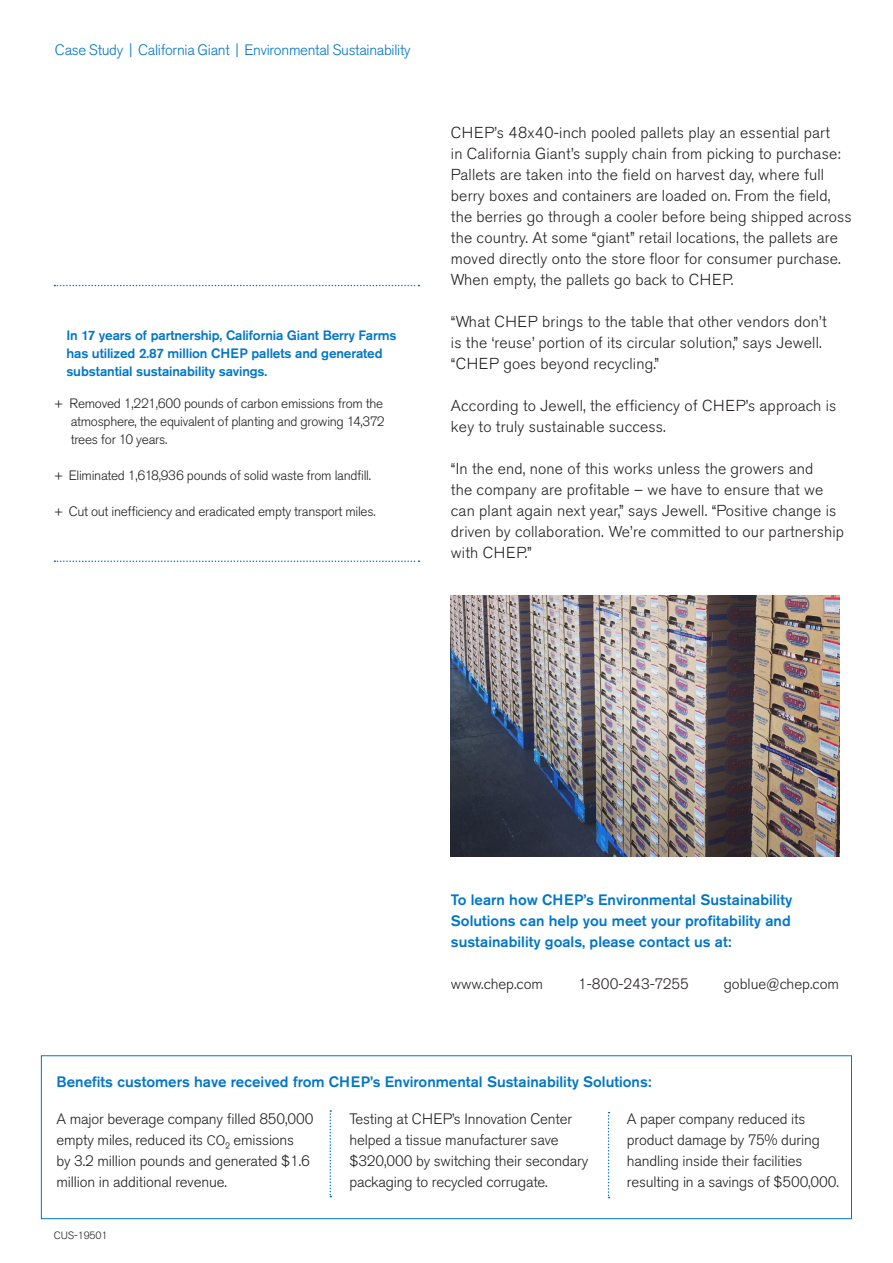
<style>
.page{position:relative;width:893px;height:1263px;background:#fff}
.page>*{position:absolute;margin:0;border:0;box-sizing:border-box;transform-origin:0 0}
.t1{font:300 15.75px/21px "Akzidenz Grotesk Pro";letter-spacing:.01em;color:#231f20}
.t2{font:300 15px/21px "Akzidenz Grotesk Pro";letter-spacing:-.01em;color:#231f20}
.t3{font:500 15px/21px "Akzidenz Grotesk Pro";color:#0076c8;text-align:justify}
._20_21_Medium_Header{font:300 15px "Akzidenz Grotesk Pro";letter-spacing:-.02em;color:#0076c8}
.t4{font:300 13.5px/18px "Akzidenz Grotesk Pro";letter-spacing:-.02em;color:#231f20;text-align:justify}
.t5{font:500 13.5px/18px "Akzidenz Grotesk Pro";letter-spacing:-.01em;color:#0076c8}
.t6{font:300 13.5px "Akzidenz Grotesk BE";color:#231f20}
.t7{font:300 10.5px "Akzidenz Grotesk BE";letter-spacing:-.02em;color:#231f20}
.s1{font-family:"Akzidenz Grotesk BE";font-size:13.5px}
</style>
<div class="page">
<svg style="left:54px;top:285px;width:365px;height:1px"></svg>
<svg style="left:54px;top:560px;width:365px;height:2px"></svg>
<img style="left:451px;top:595px;width:388px;height:261px">
<div style="left:41px;top:1055px;width:811px;height:164px;border:1px solid #0076c8"></div>
<svg style="left:329px;top:1110px;width:2px;height:87px"></svg>
<svg style="left:608px;top:1112px;width:1px;height:86px"></svg>
<p class="_20_21_Medium_Header" style="left:55px;top:40px;width:357px">Case Study | California Giant | Environmental Sustainability</p>
<p class="t5" style="left:66px;top:326px;width:331px">In 17 years of partnership, California Giant Berry Farms has utilized 2.87 million CHEP pallets and generated substantial sustainability savings.</p>
<p class="t4" style="left:71px;top:394px;width:316px;text-indent:-17px">+ Removed 1,221,600 pounds of carbon emissions from the atmosphere, the equivalent of planting and growing 14,372 trees for 10 years.</p>
<p class="t4" style="left:54px;top:466px;width:319px">+ Eliminated 1,618,936 pounds of solid waste from landfill.</p>
<p class="t4" style="left:54px;top:502px;width:323px">+ Cut out inefficiency and eradicated empty transport miles.</p>
<p class="t1" style="left:451px;top:122px;width:402px">CHEP’s 48x40-inch pooled pallets play an essential part<br>in California Giant’s supply chain from picking to purchase:<br>Pallets are taken into the field on harvest day, where full berry boxes and containers are loaded on. From the field, the berries go through a cooler before being shipped across the country. At some “giant” retail locations, the pallets are moved directly onto the store floor for consumer purchase.<br>When empty, the pallets go back to CHEP.</p>
<p class="t1" style="left:451px;top:311px;width:377px">“What CHEP brings to the table that other vendors don’t is the ‘reuse’ portion of its circular solution,” says Jewell. “CHEP goes beyond recycling.”</p>
<p class="t1" style="left:451px;top:395px;width:387px">According to Jewell, the efficiency of CHEP’s approach is key to truly sustainable success.</p>
<p class="t1" style="left:451px;top:458px;width:395px">“In the end, none of this works unless the growers and<br>the company are profitable – we have to ensure that we can plant again next year,” says Jewell. “Positive change is driven by collaboration. We’re committed to our partnership with CHEP.”</p>
<p class="t3" style="left:451px;top:889px;width:343px">To learn how CHEP’s Environmental Sustainability Solutions can help you meet your profitability and sustainability goals, please contact us at:</p>
<p class="t2" style="left:451px;top:973px;width:94px">www.chep.com</p>
<p class="t2" style="left:578px;top:973px;width:112px">1-800-243-7255</p>
<p class="t2" style="left:724px;top:973px;width:117px">goblue@chep.com</p>
<p class="t3" style="left:57px;top:1071px;width:597px">Benefits customers have received from CHEP’s Environmental Sustainability Solutions:</p>
<p class="t2" style="left:57px;top:1108px;width:258px">A major beverage company filled 850,000 empty miles, reduced its <span class="s1">CO</span></p>
<p class="t2" style="left:57px;top:1129px;width:255px;text-indent:177px">emissions by 3.2 million pounds and generated $1.6 million in additional revenue.</p>
<p class="t6" style="left:225px;top:1140px;width:7px">²</p>
<p class="t7" style="left:54px;top:1230px;width:55px">CUS-19501</p>
<p class="t2" style="left:349px;top:1108px;width:240px">Testing at CHEP’s Innovation Center helped a tissue manufacturer save $320,000 by switching their secondary packaging to recycled corrugate.</p>
<p class="t2" style="left:627px;top:1108px;width:180px">A paper company reduced its</p>
<p class="t2" style="left:627px;top:1129px;width:195px">product damage by 75% during</p>
<p class="t2" style="left:627px;top:1150px;width:177px">handling inside their facilities</p>
<p class="t2" style="left:627px;top:1171px;width:214px">resulting in a savings of $500,000.</p>
</div>
